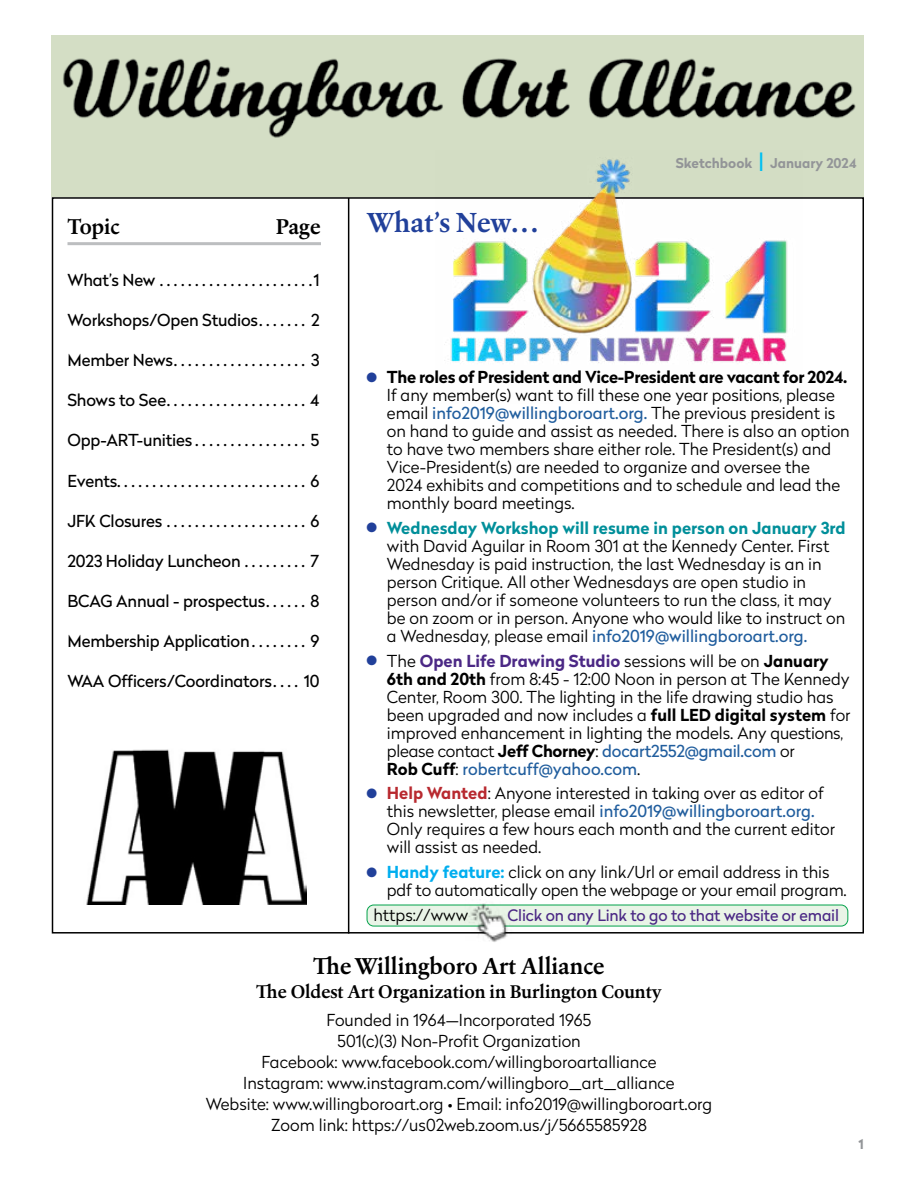
<style>
.page{position:relative;width:918px;height:1188px;background:#fff}
.page>*{position:absolute;margin:0;border:0;box-sizing:border-box;transform-origin:0 0}
.t1{font:700 27px "Erato";letter-spacing:-.005em;color:#21409a}
.t2{font:700 22.5px "Erato";color:#000}
.t3{font:700 21px "Erato";color:#000}
.t4{font:700 18px "Erato";color:#000}
.t5{font:300 16.5px/18px "Radikal";color:#000}
.t6{font:16.5px "Radikal";letter-spacing:-.01em;color:#000}
.t7{font:15.75px "Radikal";letter-spacing:-.01em;color:#4b2885}
.t8{font:700 13.5px "Radikal";color:#939598}
.s1{font-weight:400;font-size:25.2px;color:#00c0f3}
.s2{color:#21409a}
.s3{font-weight:700}
.s4{font-weight:400;color:#215e9e}
.s5{font-weight:700;color:#008f9a}
.s6{font-weight:700;color:#4b2885}
.s7{font-weight:700;color:#b8292f}
.s8{font-weight:700;color:#00aeef}
</style>
<div class="page">
<div style="left:52px;top:36px;width:812px;height:161px;background:#d4dec5"></div>
<hr style="left:68px;top:242px;width:253px;height:3px;background:#bcbec0">
<img style="left:63px;top:58px;width:793px;height:80px">
<hr style="left:348px;top:198px;width:1px;height:736px;background:#000">
<img style="left:86px;top:749px;width:220px;height:155px">
<img style="left:435px;top:159px;width:367px;height:204px">
<div style="left:367px;top:905px;width:481px;height:21px;background:#e9f4e7;border-radius:7px"></div>
<div style="left:367px;top:905px;width:481px;height:21px;border:1px solid #03a24b;border-radius:7px"></div>
<img style="left:465px;top:903px;width:49px;height:39px">
<p class="t3" style="left:68px;top:213px;width:54px">Topic</p>
<p class="t3" style="left:276px;top:213px;width:47px">Page</p>
<p class="t6" style="left:68px;top:268px;width:254px">What’s New . . . . . . . . . . . . . . . . . . . . . 1</p>
<p class="t6" style="left:68px;top:308px;width:254px">Workshops/Open Studios . . . . . . . 2</p>
<p class="t6" style="left:68px;top:348px;width:254px">Member News . . . . . . . . . . . . . . . . . . . 3</p>
<p class="t6" style="left:68px;top:389px;width:254px">Shows to See . . . . . . . . . . . . . . . . . . . . 4</p>
<p class="t6" style="left:68px;top:429px;width:254px">Opp-ART-unities . . . . . . . . . . . . . . . . 5</p>
<p class="t6" style="left:68px;top:469px;width:254px">Events...........................6</p>
<p class="t6" style="left:68px;top:509px;width:254px">JFK Closures . . . . . . . . . . . . . . . . . . . . 6</p>
<p class="t6" style="left:68px;top:549px;width:254px">2023 Holiday Luncheon . . . . . . . . . 7</p>
<p class="t6" style="left:68px;top:589px;width:254px">BCAG Annual - prospectus . . . . . . 8</p>
<p class="t6" style="left:68px;top:629px;width:254px">Membership Application . . . . . . . . 9</p>
<p class="t6" style="left:68px;top:670px;width:254px">WAA Officers/Coordinators . . . . 10</p>
<h1 class="t1" style="left:367px;top:204px;width:173px">What’s New...</h1>
<p class="t8" style="left:676px;top:154px;width:182px">Sketchbook <span class="s1">I</span> January 2024</p>
<p class="t5" style="left:387px;top:367px;width:464px;text-indent:-20px"><span class="s2">●</span> <span class="s3">The roles of President and Vice-President are vacant for 2024.<br></span>If any member(s) want to fill these one year positions, please email <span class="s4">info2019@willingboroart.org.</span> The previous president is on hand to guide and assist as needed. There is also an option to have two members share either role. The President(s) and Vice-President(s) are needed to organize and oversee the<br>2024 exhibits and competitions and to schedule and lead the monthly board meetings.</p>
<p class="t5" style="left:387px;top:518px;width:460px;text-indent:-20px"><span class="s2">●</span> <span class="s5">Wednesday Workshop will resume in person on January 3rd </span>with David Aguilar in Room 301 at the Kennedy Center. First Wednesday is paid instruction, the last Wednesday is an in person Critique. All other Wednesdays are open studio in person and/or if someone volunteers to run the class, it may be on zoom or in person. Anyone who would like to instruct on a Wednesday, please email <span class="s4">info2019@willingboroart.org.</span></p>
<p class="t5" style="left:387px;top:651px;width:465px;text-indent:-20px"><span class="s2">●</span> The <span class="s6">Open Life Drawing Studio</span> sessions will be on <span class="s3">January 6th and 20th</span> from 8:45 - 12:00 Noon in person at The Kennedy Center, Room 300. The lighting in the life drawing studio has been upgraded and now includes a <span class="s3">full LED digital system</span> for improved enhancement in lighting the models. Any questions, please contact <span class="s3">Jeff Chorney</span>: <span class="s4">docart2552@gmail.com</span> or<br><span class="s3">Rob Cuff</span>: <span class="s4">robertcuff@yahoo.com</span>.</p>
<p class="t5" style="left:387px;top:784px;width:450px;text-indent:-20px"><span class="s2">●</span> <span class="s7">Help Wanted</span>: Anyone interested in taking over as editor of this newsletter, please email <span class="s4">info2019@willingboroart.org.<br></span>Only requires a few hours each month and the current editor will assist as needed.</p>
<p class="t5" style="left:387px;top:862px;width:461px;text-indent:-20px"><span class="s2">●</span> <span class="s8">Handy feature:</span> click on any link/Url or email address in this pdf to automatically open the webpage or your email program.</p>
<p class="t5" style="left:373px;top:906px;width:96px">https://www</p>
<p class="t7" style="left:508px;top:904px;width:333px">Click on any Link to go to that website or email</p>
<h2 class="t2" style="left:313px;top:951px;width:293px">The Willingboro Art Alliance</h2>
<p class="t4" style="left:256px;top:979px;width:407px">The Oldest Art Organization in Burlington County</p>
<p class="t5" style="left:206px;top:1008px;width:508px;line-height:21px;text-align:center">Founded in 1964—Incorporated 1965<br>501(c)(3) Non-Profit Organization<br>Facebook: www.facebook.com/willingboroartalliance<br>Instagram: www.instagram.com/willingboro_art_alliance<br>Website: www.willingboroart.org • Email: info2019@willingboroart.org Zoom link: https://us02web.zoom.us/j/5665585928</p>
<p class="t8" style="left:859px;top:1134px;width:7px">1</p>
</div>
